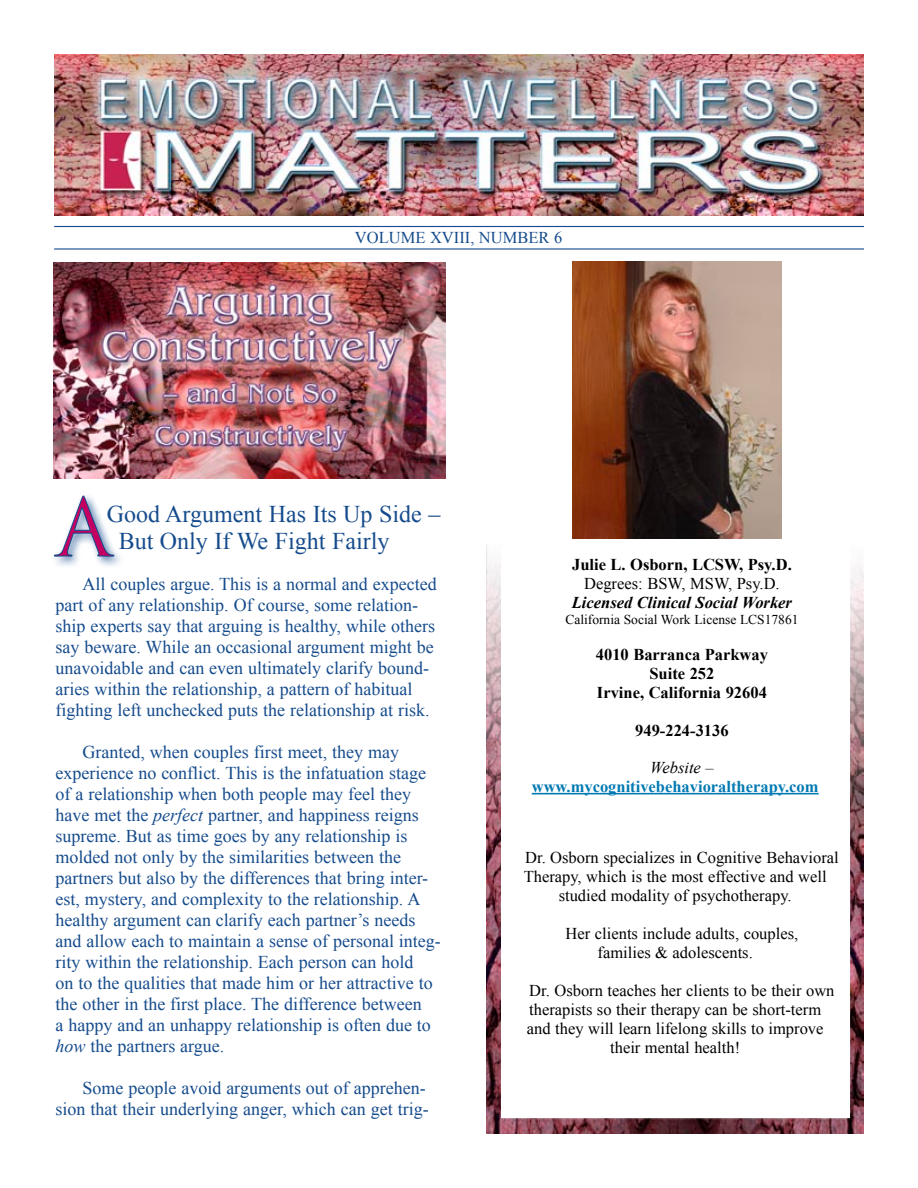
<style>
.page{position:relative;width:918px;height:1188px;background:#fff}
.page>*{position:absolute;margin:0;border:0;box-sizing:border-box;transform-origin:0 0}
.t1{font:24px/27px "Times New Roman";color:#154b8c}
.t2{font:18px/21px "Times New Roman";color:#154b8c}
.t3{font:16.5px/19px "Times New Roman";color:#000}
.t4{font:700 16.5px/19px "Times New Roman";color:#000;text-align:center}
.t5{font:700 16.5px "Times New Roman";color:#0079b2}
.t6{font:italic 700 16.5px "Times New Roman";color:#000}
.t7{font:16.5px "Times New Roman";color:#154b8c}
.t8{font:italic 16.5px "Times New Roman";color:#000}
.t9{font:13.5px "Times New Roman";color:#000}
.s1{font-style:italic}
</style>
<div class="page">
<img style="left:54px;top:262px;width:392px;height:216px">
<img style="left:486px;top:544px;width:378px;height:589px">
<div style="left:501px;top:548px;width:348px;height:570px;background:#fff"></div>
<hr style="left:532px;top:793px;width:287px;height:1px;background:#0079b2">
<img style="left:573px;top:262px;width:208px;height:276px">
<img style="left:54px;top:54px;width:810px;height:162px">
<hr style="left:54px;top:226px;width:810px;height:1px;background:#154b8c">
<hr style="left:54px;top:248px;width:810px;height:2px;background:#154b8c">
<div style="left:50px;top:491px;width:74px;height:76px;background:#154b8c;opacity:.75"></div>
<svg style="left:54px;top:495px;width:61px;height:62px"></svg>
<p class="t7" style="left:355px;top:227px;width:209px">VOLUME XVIII, NUMBER 6</p>
<h1 class="t1" style="left:119px;top:500px;width:323px;text-indent:-12px">Good Argument Has Its Up Side –<br>But Only If We Fight Fairly</h1>
<p class="t2" style="left:56px;top:573px;width:383px;text-indent:27px">All couples argue. This is a normal and expected part of any relationship. Of course, some relation&shy;ship experts say that arguing is healthy, while others say beware. While an occasional argument might be unavoidable and can even ultimately clarify bound&shy;aries within the relationship, a pattern of habitual fighting left unchecked puts the relationship at risk.</p>
<p class="t2" style="left:56px;top:741px;width:387px;text-indent:27px">Granted, when couples first meet, they may experience no conflict. This is the infatuation stage of a relationship when both people may feel they have met the <span class="s1">perfect</span> partner, and happiness reigns supreme. But as time goes by any relationship is molded not only by the similarities between the partners but also by the differences that bring inter&shy;est, mystery, and complexity to the relationship. A healthy argument can clarify each partner’s needs and allow each to maintain a sense of personal integ&shy;rity within the relationship. Each person can hold<br>on to the qualities that made him or her attractive to the other in the first place. The difference between<br>a happy and an unhappy relationship is often due to <span class="s1">how</span> the partners argue.</p>
<p class="t2" style="left:56px;top:1077px;width:375px;text-align:right">Some people avoid arguments out of apprehen&shy;sion that their underlying anger, which can get trig-</p>
<p class="t4" style="left:572px;top:555px;width:221px">Julie L. Osborn, LCSW, Psy.D.</p>
<p class="t3" style="left:584px;top:574px;width:197px">Degrees: BSW, MSW, Psy.D.</p>
<p class="t6" style="left:572px;top:591px;width:222px">Licensed Clinical Social Worker</p>
<p class="t9" style="left:565px;top:610px;width:235px">California Social Work License LCS17861</p>
<p class="t4" style="left:596px;top:645px;width:174px">4010 Barranca Parkway<br>Suite 252<br>Irvine, California 92604</p>
<p class="t4" style="left:635px;top:721px;width:95px">949-224-3136</p>
<p class="t8" style="left:650px;top:756px;width:65px">Website –</p>
<p class="t5" style="left:532px;top:775px;width:288px">www.mycognitivebehavioraltherapy.com</p>
<p class="t3" style="left:525px;top:848px;width:315px">Dr. Osborn specializes in Cognitive Behavioral</p>
<p class="t3" style="left:524px;top:867px;width:305px">Therapy, which is the most effective and well</p>
<p class="t3" style="left:559px;top:886px;width:234px">studied modality of psychotherapy.</p>
<p class="t3" style="left:598px;top:924px;width:202px;text-indent:-32px">Her clients include adults, couples, families &amp; adolescents.</p>
<p class="t3" style="left:529px;top:981px;width:307px">Dr. Osborn teaches her clients to be their own</p>
<p class="t3" style="left:529px;top:1000px;width:294px">therapists so their therapy can be short-term</p>
<p class="t3" style="left:527px;top:1019px;width:298px">and they will learn lifelong skills to improve</p>
<p class="t3" style="left:610px;top:1038px;width:132px">their mental health!</p>
</div>
